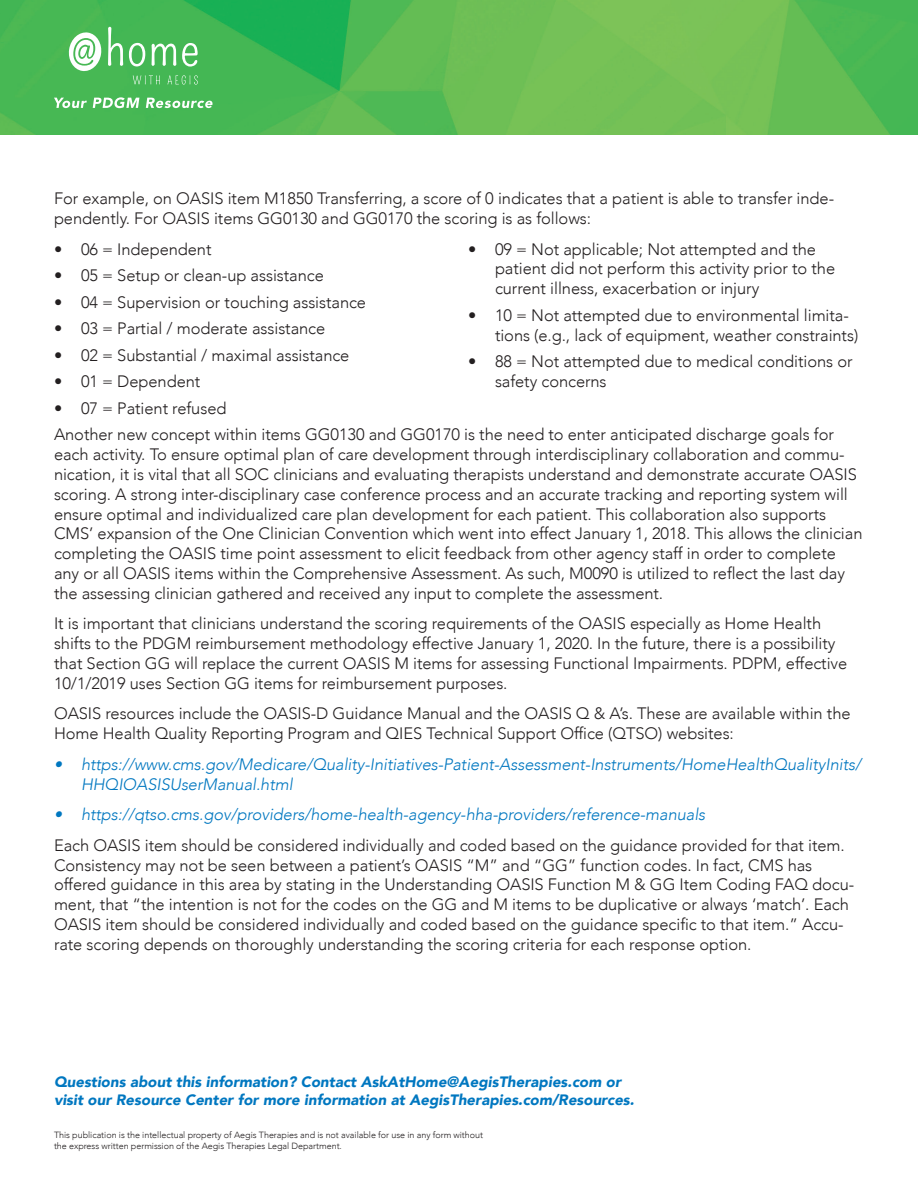
<style>
.page{position:relative;width:918px;height:1188px;background:#fff}
.page>*{position:absolute;margin:0;border:0;box-sizing:border-box;transform-origin:0 0}
.Body{font:300 16.5px/19.8px "Avenir";letter-spacing:-.005em;color:#231f20}
.t1{font:italic 300 16.5px/19.8px "Avenir";letter-spacing:-.005em;color:#0077c0}
.t2{font:italic 900 15px/18px "Avenir";color:#0077c0}
.Body-2{font:300 9px/10.8px "Avenir";letter-spacing:-.005em;color:#231f20}
</style>
<div class="page">
<img style="left:0;top:0;width:918px;height:135px">
<svg style="left:54px;top:97px;width:159px;height:11px"></svg>
<svg style="left:68px;top:27px;width:55px;height:45px"></svg>
<svg style="left:129px;top:43px;width:16px;height:24px"></svg>
<svg style="left:152px;top:44px;width:24px;height:22px"></svg>
<svg style="left:182px;top:43px;width:16px;height:24px"></svg>
<svg style="left:133px;top:75px;width:27px;height:9px"></svg>
<svg style="left:168px;top:75px;width:30px;height:10px"></svg>
<p class="Body" style="left:54px;top:189px;width:782px">For example, on OASIS item M1850 Transferring, a score of 0 indicates that a patient is able to transfer inde&shy;pendently. For OASIS items GG0130 and GG0170 the scoring is as follows:</p>
<p class="Body" style="left:54px;top:239px;width:159px">• 06 = Independent</p>
<p class="Body" style="left:54px;top:266px;width:271px">• 05 = Setup or clean-up assistance</p>
<p class="Body" style="left:54px;top:292px;width:314px">• 04 = Supervision or touching assistance</p>
<p class="Body" style="left:54px;top:319px;width:273px">• 03 = Partial / moderate assistance</p>
<p class="Body" style="left:54px;top:345px;width:297px">• 02 = Substantial / maximal assistance</p>
<p class="Body" style="left:54px;top:372px;width:148px">• 01 = Dependent</p>
<p class="Body" style="left:54px;top:398px;width:174px">• 07 = Patient refused</p>
<p class="Body" style="left:495px;top:239px;width:342px;text-indent:-27px">• 09 = Not applicable; Not attempted and the patient did not perform this activity prior to the current illness, exacerbation or injury</p>
<p class="Body" style="left:495px;top:305px;width:365px;text-indent:-27px">• 10 = Not attempted due to environmental limita&shy;tions (e.g., lack of equipment, weather constraints)</p>
<p class="Body" style="left:495px;top:352px;width:359px;text-indent:-27px">• 88 = Not attempted due to medical conditions or safety concerns</p>
<p class="Body" style="left:54px;top:425px;width:810px">Another new concept within items GG0130 and GG0170 is the need to enter anticipated discharge goals for each activity. To ensure optimal plan of care development through interdisciplinary collaboration and commu&shy;nication, it is vital that all SOC clinicians and evaluating therapists understand and demonstrate accurate OASIS scoring. A strong inter-disciplinary case conference process and an accurate tracking and reporting system will ensure optimal and individualized care plan development for each patient. This collaboration also supports CMS’ expansion of the One Clinician Convention which went into effect January 1, 2018. This allows the clinician completing the OASIS time point assessment to elicit feedback from other agency staff in order to complete any or all OASIS items within the Comprehensive Assessment. As such, M0090 is utilized to reflect the last day the assessing clinician gathered and received any input to complete the assessment.</p>
<p class="Body" style="left:54px;top:614px;width:795px">It is important that clinicians understand the scoring requirements of the OASIS especially as Home Health shifts to the PDGM reimbursement methodology effective January 1, 2020. In the future, there is a possibility that Section GG will replace the current OASIS M items for assessing Functional Impairments. PDPM, effective 10/1/2019 uses Section GG items for reimbursement purposes.</p>
<p class="Body" style="left:54px;top:704px;width:798px">OASIS resources include the OASIS-D Guidance Manual and the OASIS Q &amp; A’s. These are available within the<br>Home Health Quality Reporting Program and QIES Technical Support Office (QTSO) websites:</p>
<p class="t1" style="left:81px;top:754px;width:782px;text-indent:-27px">• https://www.cms.gov/Medicare/Quality-Initiatives-Patient-Assessment-Instruments/HomeHealthQualityInits/<br>HHQIOASISUserManual.html</p>
<p class="t1" style="left:54px;top:805px;width:653px">• https://qtso.cms.gov/providers/home-health-agency-hha-providers/reference-manuals</p>
<p class="Body" style="left:54px;top:835px;width:802px">Each OASIS item should be considered individually and coded based on the guidance provided for that item.<br>Consistency may not be seen between a patient’s OASIS “M” and “GG” function codes. In fact, CMS has offered guidance in this area by stating in the Understanding OASIS Function M &amp; GG Item Coding FAQ docu&shy;ment, that “the intention is not for the codes on the GG and M items to be duplicative or always ‘match’. Each OASIS item should be considered individually and coded based on the guidance specific to that item.” Accu&shy;rate scoring depends on thoroughly understanding the scoring criteria for each response option.</p>
<p class="t2" style="left:54px;top:1073px;width:582px">Questions about this information? Contact AskAtHome@AegisTherapies.com or visit our Resource Center for more information at AegisTherapies.com/Resources.</p>
<p class="Body-2" style="left:54px;top:1130px;width:431px">This publication is the intellectual property of Aegis Therapies and is not available for use in any form without the express written permission of the Aegis Therapies Legal Department.</p>
</div>
